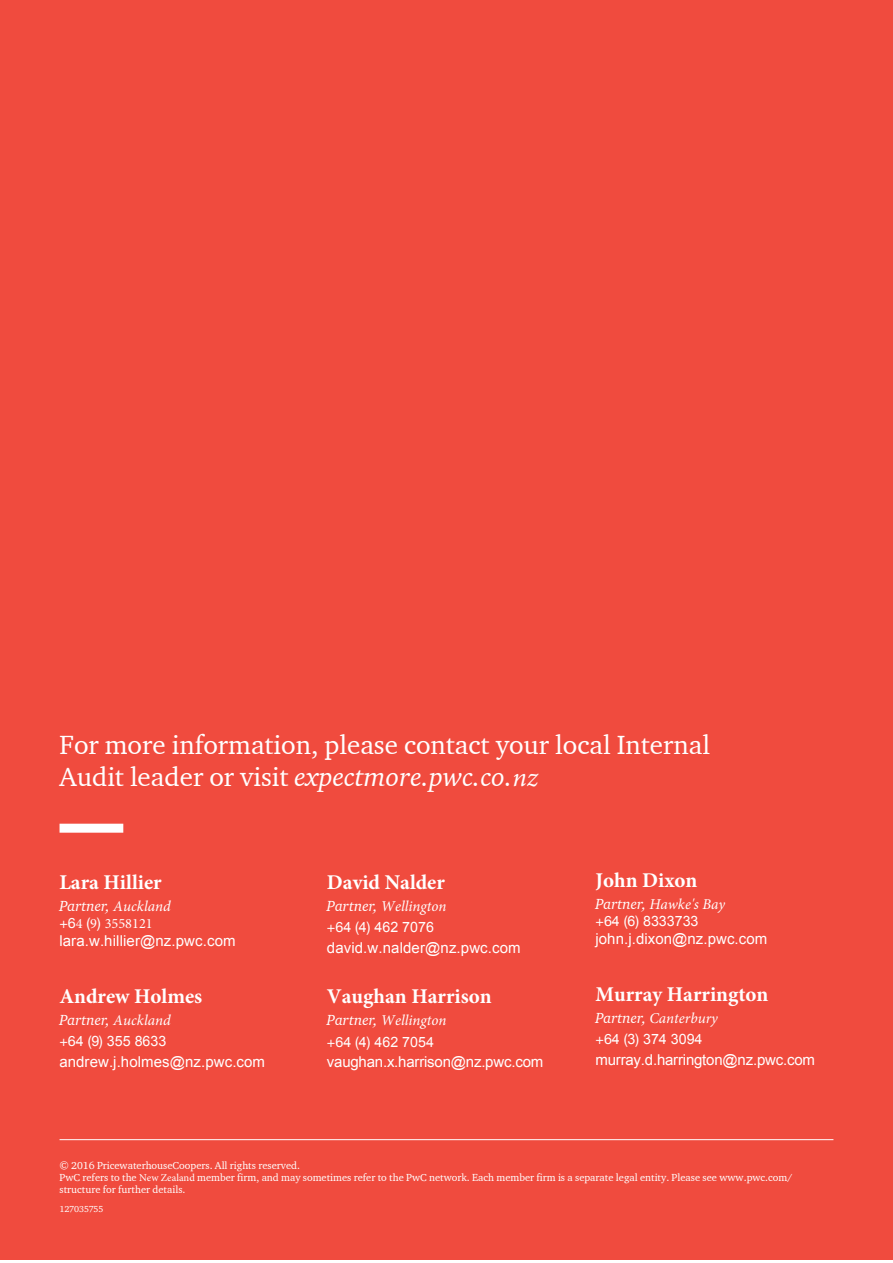
<style>
.page{position:relative;width:893px;height:1263px;background:#fff}
.page>*{position:absolute;margin:0;border:0;box-sizing:border-box;transform-origin:0 0}
.t1{font:27px/32.4px "Charter ITC";color:#fff}
.Contact_BC{font:700 21px "Minion Pro";color:#fff}
.Contact_BC-2{font:15px "Arial";letter-spacing:.005em;color:#fff}
.Contact_BC-3{font:italic 15px "Minion Pro";color:#fff}
.Contact_BC-4{font:15px "Arial";letter-spacing:-.015em;color:#fff}
.Contact_BC-5{font:italic 15px "Charter ITC";color:#fff}
.Contact_BC-6{font:14.25px "Arial";color:#fff}
.Contact_BC-7{font:14.25px "Minion Pro";color:#fff}
.Copyright_info{font:10.5px/12px "Charter ITC";color:#fff}
.Copyright_info-2{font:9px "Charter ITC";letter-spacing:-.01em;color:#fff}
.s1{font-style:italic}
.s2{font-family:"Minion Pro";font-style:italic}
.s3{font-family:"Minion Pro"}
.s4{font-family:"Helvetica Neue"}
.s5{font-family:"Charter ITC"}
</style>
<div class="page">
<div style="left:0;top:0;width:893px;height:1260px;background:#f04b3e"></div>
<hr style="left:60px;top:1139px;width:773px;height:1px;background:#fff">
<div style="left:60px;top:824px;width:63px;height:9px;background:#fff"></div>
<p class="t1" style="left:60px;top:728px;width:652px">For more information, please contact your local Internal<br>Audit leader or visit <span class="s1">expectmore.pwc.co.</span><span class="s2">nz</span></p>
<p class="Contact_BC" style="left:59px;top:867px;width:104px">Lara Hillier</p>
<p class="Contact_BC-5" style="left:59px;top:896px;width:113px">Partner, <span class="s3">Auckland</span></p>
<p class="Contact_BC-7" style="left:59px;top:914px;width:95px"><span class="s4">+6</span>4 <span class="s4">(</span>9<span class="s4">)</span> 3558121</p>
<p class="Contact_BC-2" style="left:59px;top:931px;width:178px">lara.w.hillier@nz.pwc.com</p>
<p class="Contact_BC" style="left:59px;top:981px;width:144px">Andrew Holmes</p>
<p class="Contact_BC-5" style="left:59px;top:1011px;width:113px">Partner, <span class="s3">Auckland</span></p>
<p class="Contact_BC-6" style="left:59px;top:1032px;width:109px"><span class="s4">+6</span>4 <span class="s4">(</span>9<span class="s4">)</span> 355 8633</p>
<p class="Contact_BC-2" style="left:59px;top:1052px;width:207px">andrew.j.holmes@nz.pwc.com</p>
<p class="Contact_BC" style="left:327px;top:867px;width:120px">David Nalder</p>
<p class="Contact_BC-3" style="left:327px;top:896px;width:121px"><span class="s5">Partner,</span> Wellington</p>
<p class="Contact_BC-6" style="left:327px;top:918px;width:109px"><span class="s4">+6</span>4 <span class="s4">(</span>4<span class="s4">)</span> 462 7076</p>
<p class="Contact_BC-2" style="left:327px;top:938px;width:195px">david.w.nalder@nz.pwc.com</p>
<p class="Contact_BC" style="left:327px;top:981px;width:166px">Vaughan Harrison</p>
<p class="Contact_BC-3" style="left:327px;top:1010px;width:121px"><span class="s5">Partner,</span> Wellington</p>
<p class="Contact_BC-6" style="left:327px;top:1032px;width:109px"><span class="s4">+6</span>4 <span class="s4">(</span>4<span class="s4">)</span> 462 7054</p>
<p class="Contact_BC-4" style="left:327px;top:1052px;width:218px">vaughan.x.harrison@nz.pwc.com</p>
<p class="Contact_BC" style="left:595px;top:865px;width:103px">John Dixon</p>
<p class="Contact_BC-3" style="left:595px;top:894px;width:131px"><span class="s5">Partner,</span> Hawke's Bay</p>
<p class="Contact_BC-6" style="left:595px;top:912px;width:105px"><span class="s4">+6</span>4 <span class="s4">(</span>6<span class="s4">)</span> 8333733</p>
<p class="Contact_BC-2" style="left:595px;top:929px;width:173px">john.j.dixon@nz.pwc.com</p>
<p class="Contact_BC" style="left:595px;top:979px;width:175px">Murray Harrington</p>
<p class="Contact_BC-3" style="left:595px;top:1008px;width:124px"><span class="s5">Partner,</span> Canterbury</p>
<p class="Contact_BC-6" style="left:595px;top:1029px;width:109px"><span class="s4">+6</span>4 <span class="s4">(</span>3<span class="s4">)</span> 374 3094</p>
<p class="Contact_BC-4" style="left:595px;top:1050px;width:221px">murray.d.harrington@nz.pwc.com</p>
<p class="Copyright_info" style="left:60px;top:1159px;width:734px">© 2016 PricewaterhouseCoopers. All rights reserved.<br>PwC refers to the <span class="s3">New Zealand</span> member firm, and may sometimes refer to the PwC network. Each member firm is a separate legal entity. Please see www.pwc.com/ structure for further details.</p>
<p class="Copyright_info-2" style="left:60px;top:1203px;width:46px">127035755</p>
</div>
